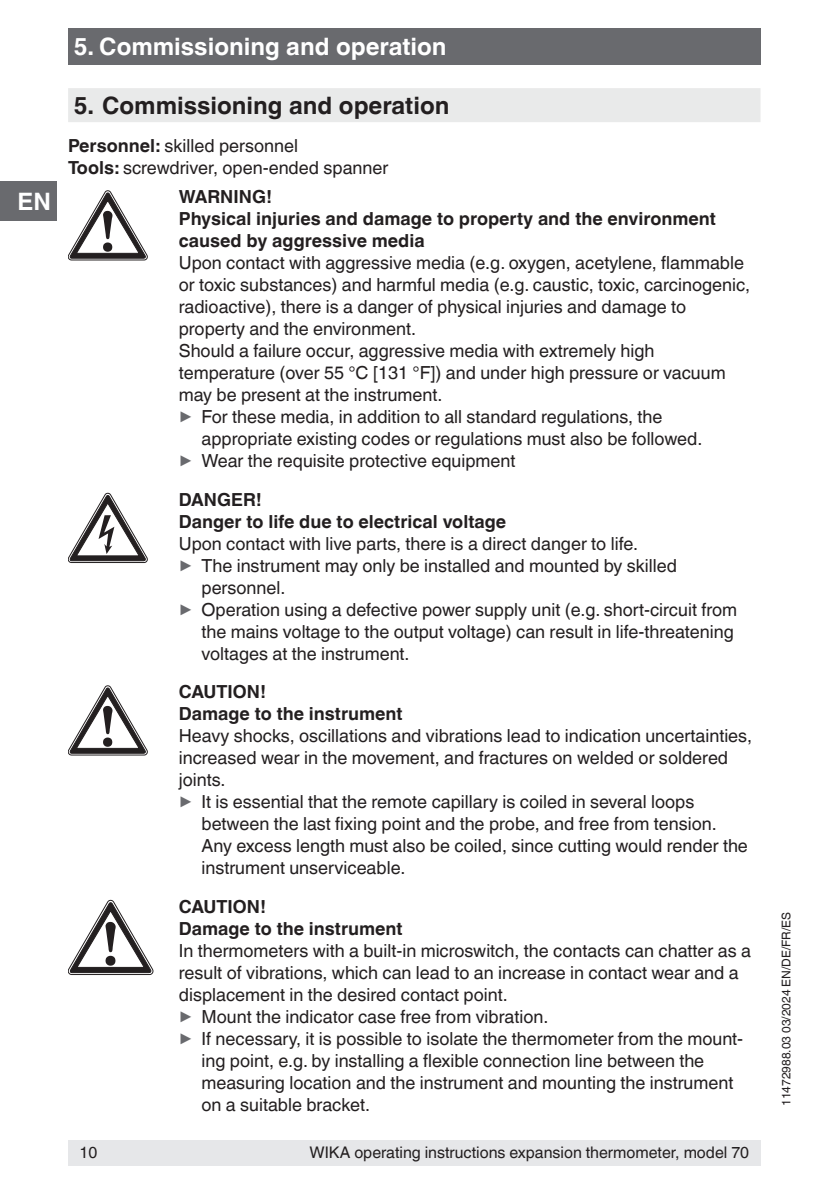
<style>
.page{position:relative;width:840px;height:1191px;background:#fff}
.page>*{position:absolute;margin:0;border:0;box-sizing:border-box;transform-origin:0 0}
.t1{font:700 24px "Helvetica World";color:#fff}
.t2{font:700 24px "Helvetica World";color:#231f20}
.t3{font:18px/22px "Helvetica World";color:#231f20}
.t4{font:700 18px/22px "Helvetica World";color:#231f20}
.t5{font:16px "Helvetica World";color:#231f20}
.t6{font:12px "Helvetica World";color:#231f20}
.s1{font-weight:700}
.s2{font-size:17.8px;color:#696a6e}
</style>
<div class="page">
<div style="left:68px;top:28px;width:692px;height:37px;background:#696a6e"></div>
<div style="left:0;top:181px;width:57px;height:40px;background:#696a6e"></div>
<div style="left:68px;top:1140px;width:692px;height:25px;background:#e6e7e9"></div>
<div style="left:68px;top:88px;width:692px;height:34px;background:#e9eaea"></div>
<svg style="left:68px;top:191px;width:79px;height:69px"></svg>
<svg style="left:68px;top:493px;width:79px;height:70px"></svg>
<svg style="left:68px;top:685px;width:79px;height:70px"></svg>
<svg style="left:68px;top:900px;width:85px;height:74px"></svg>
<h1 class="t1" style="left:18px;top:188px;width:35px">EN</h1>
<h1 class="t1" style="left:74px;top:33px;width:374px">5. Commissioning and operation</h1>
<h1 class="t2" style="left:74px;top:91px;width:377px">5. Commissioning and operation</h1>
<p class="t3" style="left:68px;top:134px;width:321px"><span class="s1">Personnel:</span> skilled personnel<br><span class="s1">Tools:</span> screwdriver, open-ended spanner</p>
<p class="t4" style="left:179px;top:186px;width:538px">WARNING!<br>Physical injuries and damage to property and the environment caused by aggressive media</p>
<p class="t3" style="left:179px;top:252px;width:566px">Upon contact with aggressive media (e.g. oxygen, acetylene, flammable</p>
<p class="t3" style="left:179px;top:274px;width:572px">or toxic substances) and harmful media (e.g. caustic, toxic, carcinogenic,</p>
<p class="t3" style="left:179px;top:296px;width:508px">radioactive), there is a danger of physical injuries and damage to</p>
<p class="t3" style="left:179px;top:318px;width:239px">property and the environment.</p>
<p class="t3" style="left:179px;top:340px;width:477px">Should a failure occur, aggressive media with extremely high</p>
<p class="t3" style="left:179px;top:362px;width:548px">temperature (over 55 °C [131 °F]) and under high pressure or vacuum</p>
<p class="t3" style="left:179px;top:384px;width:265px">may be present at the instrument.</p>
<p class="t3" style="left:179px;top:406px;width:485px"><span class="s2">▶</span> For these media, in addition to all standard regulations, the</p>
<p class="t3" style="left:201px;top:428px;width:502px">appropriate existing codes or regulations must also be followed.</p>
<p class="t3" style="left:179px;top:450px;width:338px"><span class="s2">▶</span> Wear the requisite protective equipment</p>
<p class="t4" style="left:179px;top:488px;width:328px">DANGER!<br>Danger to life due to electrical voltage</p>
<p class="t3" style="left:179px;top:532px;width:460px">Upon contact with live parts, there is a direct danger to life.</p>
<p class="t3" style="left:179px;top:554px;width:499px"><span class="s2">▶</span> The instrument may only be installed and mounted by skilled</p>
<p class="t3" style="left:201px;top:576px;width:85px">personnel.</p>
<p class="t3" style="left:179px;top:598px;width:559px"><span class="s2">▶</span> Operation using a defective power supply unit (e.g. short-circuit from</p>
<p class="t3" style="left:201px;top:620px;width:533px">the mains voltage to the output voltage) can result in life-threatening</p>
<p class="t3" style="left:201px;top:642px;width:209px">voltages at the instrument.</p>
<p class="t4" style="left:179px;top:681px;width:225px">CAUTION!<br>Damage to the instrument</p>
<p class="t3" style="left:179px;top:725px;width:574px">Heavy shocks, oscillations and vibrations lead to indication uncertainties,</p>
<p class="t3" style="left:179px;top:747px;width:550px">increased wear in the movement, and fractures on welded or soldered</p>
<p class="t3" style="left:179px;top:769px;width:48px">joints.</p>
<p class="t3" style="left:179px;top:791px;width:517px"><span class="s2">▶</span> It is essential that the remote capillary is coiled in several loops</p>
<p class="t3" style="left:201px;top:813px;width:516px">between the last fixing point and the probe, and free from tension.</p>
<p class="t3" style="left:201px;top:835px;width:547px">Any excess length must also be coiled, since cutting would render the</p>
<p class="t3" style="left:201px;top:857px;width:205px">instrument unserviceable.</p>
<p class="t4" style="left:179px;top:895px;width:225px">CAUTION!<br>Damage to the instrument</p>
<p class="t3" style="left:179px;top:939px;width:573px">In thermometers with a built-in microswitch, the contacts can chatter as a</p>
<p class="t3" style="left:179px;top:961px;width:561px">result of vibrations, which can lead to an increase in contact wear and a</p>
<p class="t3" style="left:179px;top:983px;width:330px">displacement in the desired contact point.</p>
<p class="t3" style="left:179px;top:1005px;width:371px"><span class="s2">▶</span> Mount the indicator case free from vibration.</p>
<p class="t3" style="left:179px;top:1027px;width:565px"><span class="s2">▶</span> If necessary, it is possible to isolate the thermometer from the mount-</p>
<p class="t3" style="left:201px;top:1049px;width:504px">ing point, e.g. by installing a flexible connection line between the</p>
<p class="t3" style="left:201px;top:1071px;width:533px">measuring location and the instrument and mounting the instrument</p>
<p class="t3" style="left:201px;top:1093px;width:170px">on a suitable bracket.</p>
<p class="t5" style="left:79px;top:1143px;width:19px">10</p>
<p class="t5" style="left:309px;top:1143px;width:441px">WIKA operating instructions expansion thermometer, model 70</p>
<p class="t6" style="left:778px;top:1106px;width:195px;rotate:-90deg">11472988.03 03/2024 EN/DE/FR/ES</p>
</div>
